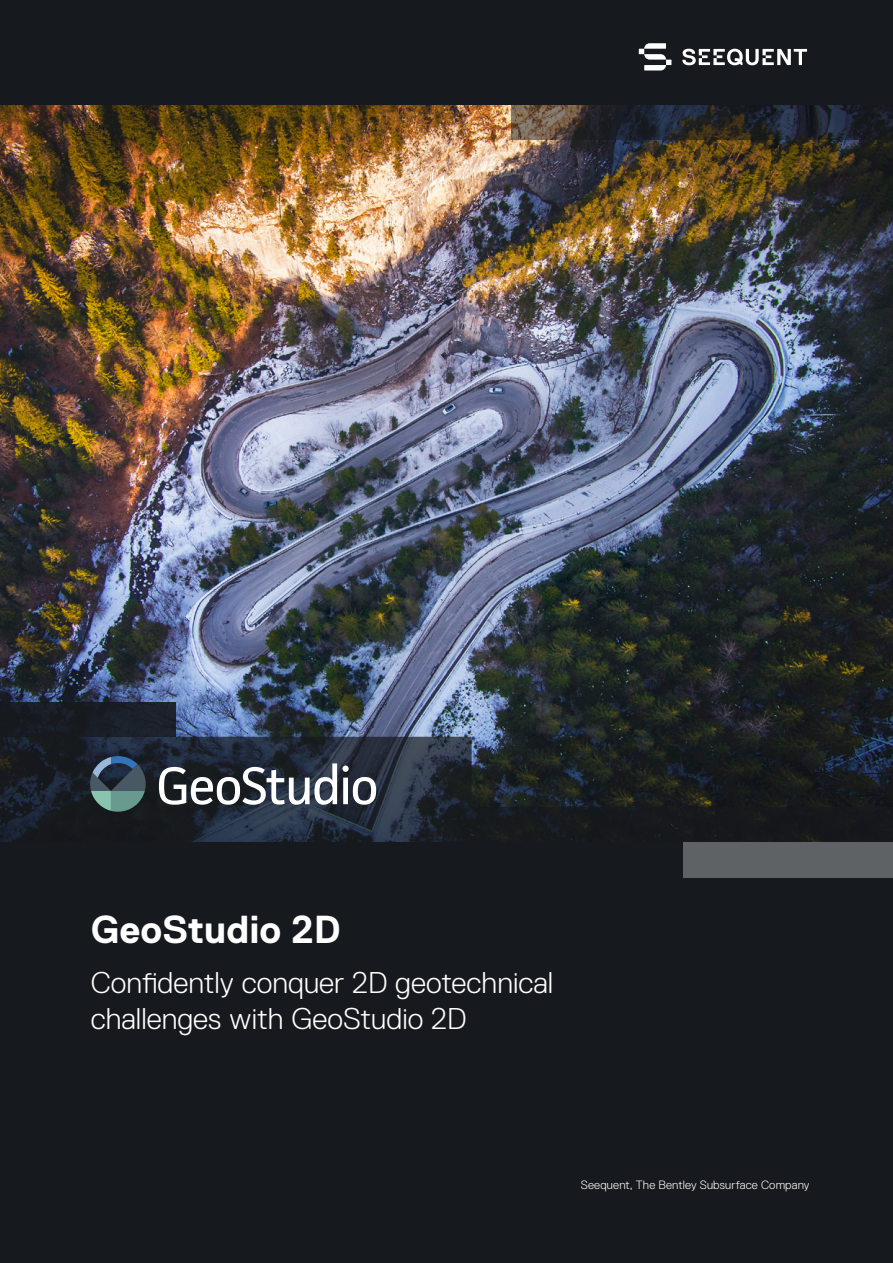
<style>
.page{position:relative;width:893px;height:1263px;background:#16191d}
.page>*{position:absolute;margin:0;border:0;box-sizing:border-box;transform-origin:0 0}
.t1{font:700 39px "Replica Pro";color:#fff}
.t2{font:300 30px/36px "Replica Pro";color:#fff}
.t3{font:300 12px "Replica Pro";letter-spacing:.01em;color:#fff}
</style>
<div class="page">
<img style="left:0;top:106px;width:893px;height:631px">
<svg style="left:0;top:737px;width:893px;height:105px"></svg>
<div style="left:0;top:702px;width:176px;height:35px;background:#191d26"></div>
<svg style="left:511px;top:105px;width:382px;height:35px"></svg>
<svg style="left:682px;top:49px;width:125px;height:16px"></svg>
<svg style="left:639px;top:43px;width:32px;height:28px"></svg>
<svg style="left:159px;top:763px;width:217px;height:42px"></svg>
<svg style="left:90px;top:756px;width:56px;height:56px"></svg>
<div style="left:683px;top:842px;width:210px;height:36px;background:#5f6264"></div>
<h1 class="t1" style="left:91px;top:907px;width:251px">GeoStudio 2D</h1>
<p class="t2" style="left:91px;top:964px;width:464px">Confidently conquer 2D geotechnical challenges with GeoStudio 2D</p>
<p class="t3" style="left:581px;top:1178px;width:230px">Seequent, The Bentley Subsurface Company</p>
</div>
